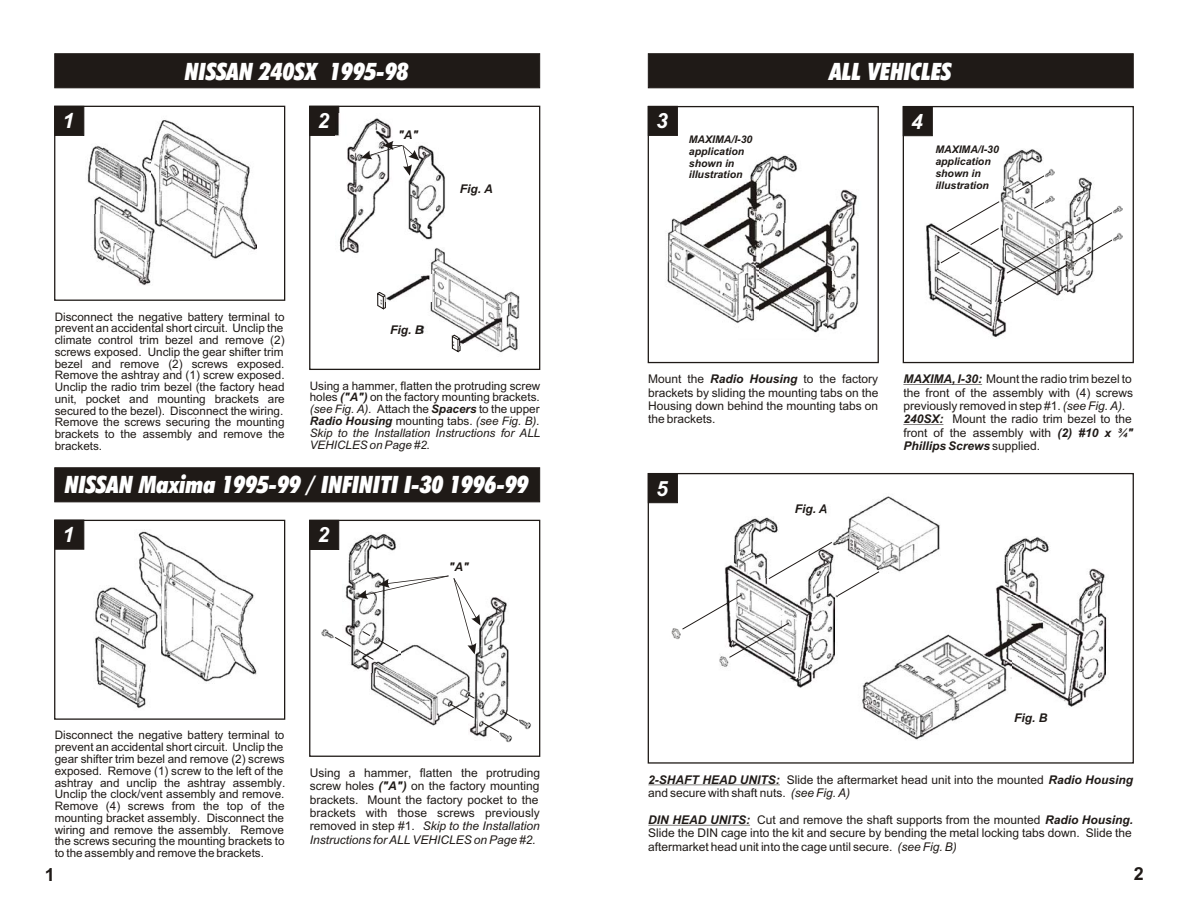
<style>
.page{position:relative;width:1188px;height:918px;background:#fff}
.page>*{position:absolute;margin:0;border:0;box-sizing:border-box;transform-origin:0 0}
.t1{font:24px "Futura X Blk Cn It BT";color:#fff}
.t2{font:italic 700 21px "Arial";color:#fff}
.t3{font:700 18px "Arial";color:#1f1a17}
.t4{font:12px/13.4px "Arial";color:#1f1a17}
.t5{font:italic 700 12px "Arial";color:#1f1a17}
.t6{font:11.7px/11.7px "Arial";color:#1f1a17}
.t7{font:italic 700 10.5px/11.7px "Arial";color:#1f1a17}
.s1{font-weight:700;font-style:italic}
.s2{font-style:italic}
</style>
<div class="page">
<div style="left:54px;top:106px;width:231px;height:195px;border:1px solid #1f1a17"></div>
<div style="left:55px;top:54px;width:485px;height:34px;background:#1f1a17;border:1px solid #1f1a17"></div>
<div style="left:55px;top:468px;width:485px;height:34px;background:#1f1a17"></div>
<hr style="left:903px;top:384px;width:79px;height:1px;background:#1f1a17">
<hr style="left:903px;top:424px;width:40px;height:1px;background:#1f1a17">
<div style="left:55px;top:106px;width:29px;height:30px;background:#1f1a17;border:1px solid #1f1a17"></div>
<div style="left:55px;top:520px;width:29px;height:29px;background:#1f1a17;border:1px solid #1f1a17"></div>
<div style="left:648px;top:106px;width:30px;height:30px;background:#1f1a17;border:1px solid #1f1a17"></div>
<div style="left:309px;top:106px;width:30px;height:30px;background:#1f1a17"></div>
<div style="left:309px;top:520px;width:30px;height:30px;background:#1f1a17;border:1px solid #1f1a17"></div>
<div style="left:903px;top:106px;width:30px;height:30px;background:#1f1a17;border:1px solid #1f1a17"></div>
<div style="left:309px;top:106px;width:231px;height:264px;border:1px solid #1f1a17"></div>
<div style="left:309px;top:520px;width:231px;height:237px;border:1px solid #1f1a17"></div>
<div style="left:903px;top:106px;width:231px;height:257px;border:1px solid #1f1a17"></div>
<div style="left:54px;top:520px;width:231px;height:200px;border:1px solid #1f1a17"></div>
<div style="left:648px;top:106px;width:231px;height:257px;border:1px solid #1f1a17"></div>
<img style="left:138px;top:531px;width:119px;height:151px">
<img style="left:95px;top:586px;width:66px;height:122px">
<img style="left:93px;top:214px;width:58px;height:71px">
<img style="left:139px;top:120px;width:118px;height:141px">
<img style="left:87px;top:144px;width:64px;height:70px">
<img style="left:335px;top:114px;width:110px;height:140px">
<svg style="left:361px;top:141px;width:58px;height:35px"></svg>
<img style="left:370px;top:660px;width:98px;height:66px">
<img style="left:348px;top:534px;width:52px;height:138px">
<img style="left:468px;top:597px;width:41px;height:140px">
<svg style="left:449px;top:694px;width:69px;height:40px"></svg>
<img style="left:321px;top:629px;width:13px;height:10px">
<img style="left:518px;top:719px;width:13px;height:11px">
<img style="left:500px;top:731px;width:14px;height:11px">
<div style="left:648px;top:473px;width:486px;height:291px;border:1px solid #1f1a17"></div>
<div style="left:648px;top:54px;width:485px;height:34px;background:#1f1a17;border:1px solid #1f1a17"></div>
<hr style="left:648px;top:785px;width:132px;height:1px;background:#1f1a17">
<hr style="left:648px;top:825px;width:102px;height:1px;background:#1f1a17">
<div style="left:648px;top:473px;width:30px;height:30px;background:#1f1a17;border:1px solid #1f1a17"></div>
<svg style="left:334px;top:576px;width:147px;height:84px"></svg>
<img style="left:826px;top:496px;width:114px;height:76px">
<img style="left:734px;top:517px;width:44px;height:24px">
<svg style="left:671px;top:541px;width:209px;height:147px"></svg>
<img style="left:1004px;top:537px;width:45px;height:38px">
<img style="left:1089px;top:568px;width:18px;height:108px">
<img style="left:996px;top:575px;width:109px;height:132px">
<img style="left:1011px;top:670px;width:57px;height:27px">
<img style="left:1005px;top:595px;width:64px;height:75px">
<img style="left:853px;top:631px;width:158px;height:109px">
<img style="left:983px;top:622px;width:67px;height:37px">
<img style="left:750px;top:155px;width:48px;height:68px">
<img style="left:826px;top:189px;width:33px;height:141px">
<img style="left:826px;top:271px;width:13px;height:41px">
<img style="left:762px;top:223px;width:78px;height:48px">
<img style="left:687px;top:180px;width:77px;height:48px">
<img style="left:685px;top:217px;width:77px;height:27px">
<svg style="left:758px;top:244px;width:68px;height:89px"></svg>
<img style="left:667px;top:219px;width:91px;height:104px">
<img style="left:926px;top:223px;width:80px;height:114px">
<img style="left:1003px;top:149px;width:41px;height:20px">
<svg style="left:940px;top:169px;width:183px;height:133px"></svg>
<img style="left:422px;top:248px;width:98px;height:105px">
<svg style="left:451px;top:334px;width:10px;height:19px"></svg>
<svg style="left:377px;top:291px;width:9px;height:19px"></svg>
<img style="left:459px;top:318px;width:45px;height:27px">
<img style="left:386px;top:275px;width:45px;height:27px">
<h2 class="t2" style="left:62px;top:113px;width:13px">1</h2>
<h1 class="t1" style="left:185px;top:62px;width:225px">NISSAN 240SX 1995-98</h1>
<h1 class="t1" style="left:830px;top:62px;width:123px">ALL VEHICLES</h1>
<h2 class="t2" style="left:317px;top:113px;width:13px">2</h2>
<h2 class="t2" style="left:656px;top:113px;width:13px">3</h2>
<h2 class="t2" style="left:911px;top:113px;width:13px">4</h2>
<p class="t5" style="left:398px;top:130px;width:22px">"A"</p>
<p class="t5" style="left:460px;top:184px;width:34px">Fig. A</p>
<p class="t7" style="left:689px;top:134px;width:65px">MAXIMA/I-30 application shown in illustration</p>
<p class="t7" style="left:935px;top:145px;width:65px">MAXIMA/I-30 application shown in illustration</p>
<p class="t6" style="left:55px;top:312px;width:232px">Disconnect the negative battery terminal to prevent an accidental short circuit. Unclip the climate control trim bezel and remove (2) screws exposed. Unclip the gear shifter trim bezel and remove (2) screws exposed.<br>Remove the ashtray and (1) screw exposed.<br>Unclip the radio trim bezel (the factory head unit, pocket and mounting brackets are secured to the bezel). Disconnect the wiring.<br>Remove the screws securing the mounting brackets to the assembly and remove the brackets.</p>
<p class="t5" style="left:390px;top:325px;width:35px">Fig. B</p>
<p class="t6" style="left:310px;top:381px;width:232px;text-align:justify">Using a hammer, flatten the protruding screw holes <span class="s1">("A")</span> on the factory mounting brackets. <span class="s2">(see Fig. A).</span> Attach the <span class="s1">Spacers</span> to the upper <span class="s1">Radio Housing</span> mounting tabs. <span class="s2">(see Fig. B).<br>Skip to the Installation Instructions for ALL VEHICLES on Page #2.</span></p>
<h1 class="t1" style="left:65px;top:475px;width:465px">NISSAN Maxima 1995-99 / INFINITI I-30 1996-99</h1>
<h2 class="t2" style="left:62px;top:527px;width:13px">1</h2>
<h2 class="t2" style="left:317px;top:527px;width:13px">2</h2>
<p class="t5" style="left:449px;top:563px;width:22px">"A"</p>
<p class="t6" style="left:55px;top:731px;width:232px">Disconnect the negative battery terminal to prevent an accidental short circuit. Unclip the gear shifter trim bezel and remove (2) screws exposed. Remove (1) screw to the left of the ashtray and unclip the ashtray assembly.<br>Unclip the clock/vent assembly and remove.<br>Remove (4) screws from the top of the mounting bracket assembly. Disconnect the wiring and remove the assembly. Remove the screws securing the mounting brackets to to the assembly and remove the brackets.</p>
<p class="t4" style="left:310px;top:767px;width:232px">Using a hammer, flatten the protruding screw holes <span class="s1">("A")</span> on the factory mounting brackets. Mount the factory pocket to the brackets with those screws previously removed in step #1. <span class="s2">Skip to the Installation Instructions for ALL VEHICLES on Page #2.</span></p>
<p class="t4" style="left:648px;top:373px;width:232px;text-align:justify">Mount the <span class="s1">Radio Housing</span> to the factory brackets by sliding the mounting tabs on the Housing down behind the mounting tabs on the brackets.</p>
<h2 class="t2" style="left:656px;top:480px;width:13px">5</h2>
<p class="t5" style="left:795px;top:504px;width:34px">Fig. A</p>
<p class="t4" style="left:903px;top:373px;width:231px"><span class="s1">MAXIMA, I-30:</span> Mount the radio trim bezel to the front of the assembly with (4) screws previously removed in step #1. <span class="s2">(see Fig. A).<br></span><span class="s1">240SX:</span> Mount the radio trim bezel to the front of the assembly with <span class="s1">(2) #10 x ¾" Phillips Screws</span> supplied.</p>
<p class="t5" style="left:1014px;top:713px;width:35px">Fig. B</p>
<p class="t4" style="left:648px;top:774px;width:486px"><span class="s1">2-SHAFT HEAD UNITS:</span> Slide the aftermarket head unit into the mounted <span class="s1">Radio Housing </span>and secure with shaft nuts. <span class="s2">(see Fig. A)</span></p>
<p class="t4" style="left:648px;top:814px;width:486px;text-align:justify"><span class="s1">DIN HEAD UNITS:</span> Cut and remove the shaft supports from the mounted <span class="s1">Radio Housing.<br></span>Slide the DIN cage into the kit and secure by bending the metal locking tabs down. Slide the aftermarket head unit into the cage until secure. <span class="s2">(see Fig. B)</span></p>
<h3 class="t3" style="left:45px;top:867px;width:12px">1</h3>
<h3 class="t3" style="left:1134px;top:867px;width:12px">2</h3>
</div>
